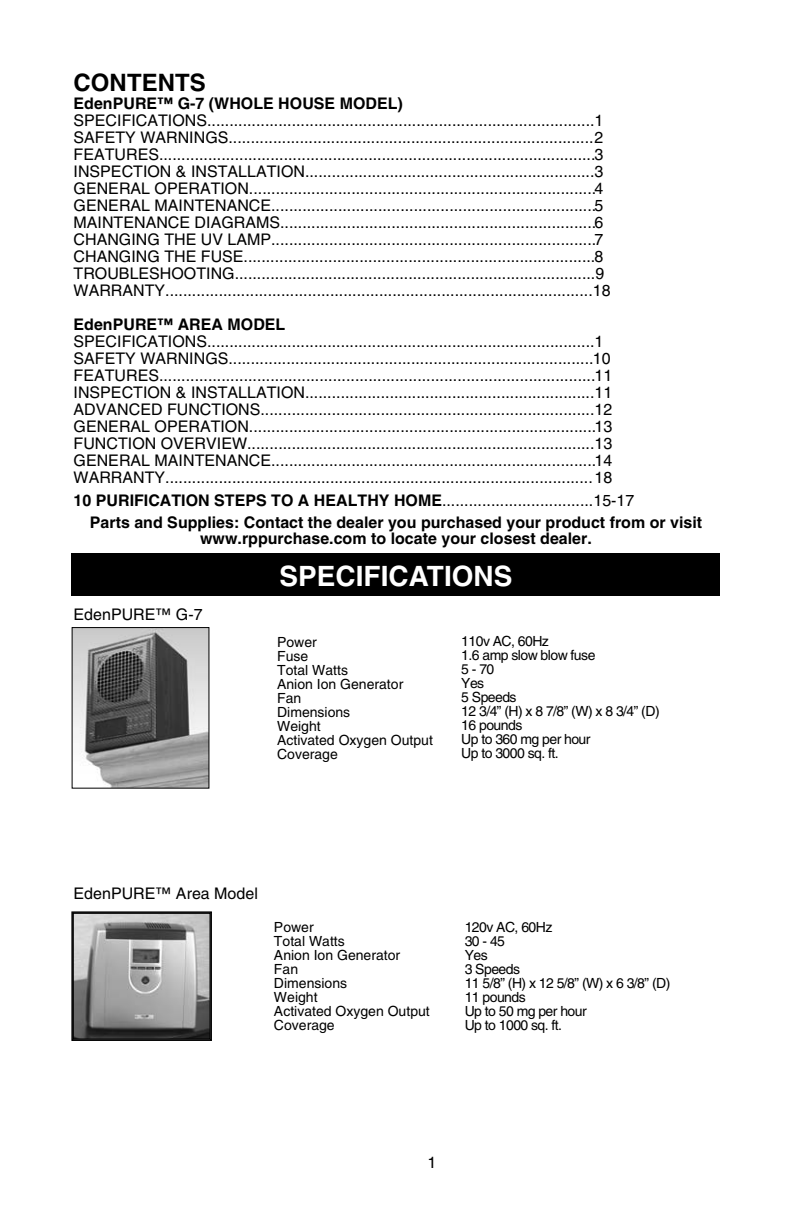
<style>
.page{position:relative;width:792px;height:1224px;background:#fff}
.page>*{position:absolute;margin:0;border:0;box-sizing:border-box;transform-origin:0 0}
.t1{font:700 28px "Helvetica";color:#fff}
.t2{font:700 24px "Helvetica";color:#000}
.t3{font:16px/17px "Helvetica";color:#000}
.t4{font:700 16px/22px "Helvetica";color:#000}
.t5{font:14px/14px "Helvetica";letter-spacing:-.04em;color:#000}
.t6{font:14px/14px "Helvetica";color:#000}
.s1{font-weight:400}
</style>
<div class="page">
<svg style="left:71px;top:553px;width:649px;height:488px"></svg>
<h2 class="t2" style="left:74px;top:73px;width:134px">CONTENTS</h2>
<p class="t4" style="left:74px;top:94px;width:330px">EdenPURE™ G-7 (WHOLE HOUSE MODEL)</p>
<p class="t3" style="left:74px;top:113px;width:538px">SPECIFICATIONS.......................................................................................1<br>SAFETY WARNINGS..................................................................................2<br>FEATURES..................................................................................................3<br>INSPECTION &amp; INSTALLATION.................................................................3<br>GENERAL OPERATION..............................................................................4<br>GENERAL MAINTENANCE.........................................................................5<br>MAINTENANCE DIAGRAMS.......................................................................6<br>CHANGING THE UV LAMP.........................................................................7<br>CHANGING THE FUSE...............................................................................8<br>TROUBLESHOOTING.................................................................................9<br>WARRANTY................................................................................................18</p>
<p class="t4" style="left:74px;top:315px;width:213px">EdenPURE™ AREA MODEL</p>
<p class="t3" style="left:74px;top:334px;width:540px">SPECIFICATIONS.......................................................................................1<br>SAFETY WARNINGS..................................................................................10<br>FEATURES..................................................................................................11<br>INSPECTION &amp; INSTALLATION.................................................................11<br>ADVANCED FUNCTIONS...........................................................................12<br>GENERAL OPERATION..............................................................................13<br>FUNCTION OVERVIEW..............................................................................13<br>GENERAL MAINTENANCE.........................................................................14<br>WARRANTY................................................................................................18</p>
<p class="t4" style="left:90px;top:491px;width:613px;text-indent:-16px">10 PURIFICATION STEPS TO A HEALTHY HOME<span class="s1">..................................15-17<br></span>Parts and Supplies: Contact the dealer you purchased your product from or visit</p>
<p class="t4" style="left:200px;top:529px;width:393px">www.rppurchase.com to locate your closest dealer.</p>
<p class="t3" style="left:74px;top:607px;width:130px">EdenPURE™ G-7</p>
<h1 class="t1" style="left:279px;top:565px;width:234px">SPECIFICATIONS</h1>
<p class="t6" style="left:277px;top:636px;width:157px">Power<br>Fuse<br>Total Watts<br>Anion Ion Generator<br>Fan<br>Dimensions<br>Weight<br>Activated Oxygen Output<br>Coverage</p>
<p class="t5" style="left:461px;top:635px;width:200px">110v AC, 60Hz<br>1.6 amp slow blow fuse<br>5-70<br>Yes<br>5 Speeds<br>12 3/4” (H) x 8 7/8” (W) x 8 3/4” (D)<br>16 pounds<br>Up to 360 mg per hour<br>Up to 3000 sq. ft.</p>
<p class="t3" style="left:74px;top:886px;width:186px">EdenPURE™ Area Model</p>
<p class="t6" style="left:274px;top:920px;width:157px">Power<br>Total Watts<br>Anion Ion Generator<br>Fan<br>Dimensions<br>Weight<br>Activated Oxygen Output<br>Coverage</p>
<p class="t5" style="left:464px;top:921px;width:207px">120v AC, 60Hz<br>30 - 45<br>Yes<br>3 Speeds<br>11 5/8” (H) x 12 5/8” (W) x 6 3/8” (D)<br>11 pounds<br>Up to 50 mg per hour<br>Up to 1000 sq. ft.</p>
<p class="t3" style="left:427px;top:1154px;width:10px">1</p>
</div>
